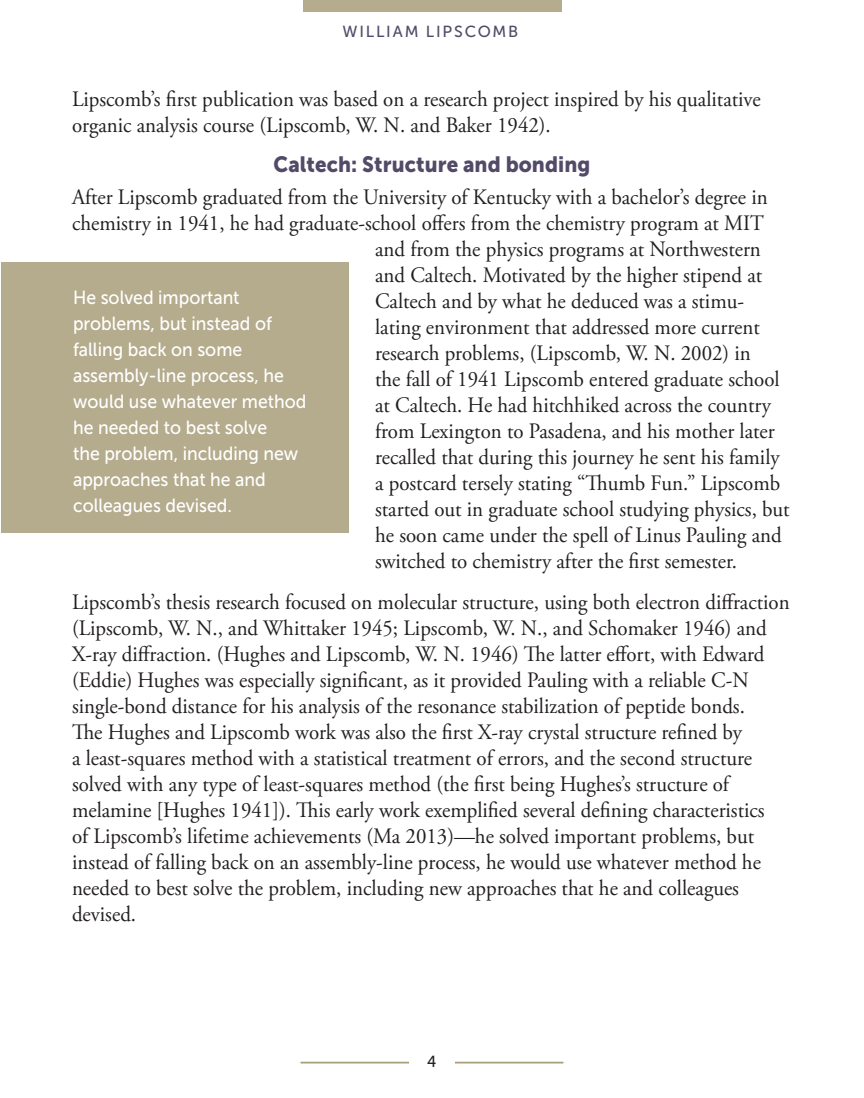
<style>
.page{position:relative;width:864px;height:1098px;background:#fff}
.page>*{position:absolute;margin:0;border:0;box-sizing:border-box;transform-origin:0 0}
.Text_Pgs-Body_Copy{font:22px/26px "Adobe Garamond Pro";color:#231f20;scale:.95 1}
.Text_Pgs-Subhead_Lev{font:22px "Museo Sans 900";letter-spacing:.005em;color:#534a68;scale:.93 1}
.Text_Pgs-Left_Side_F{font:19px/26px "Museo Sans 500";color:#fff;scale:.93 1}
.t1{font:16px "Museo Sans 500";letter-spacing:.11em;color:#534a68}
.t2{font:16px "Museo Sans 500";color:#231f20;scale:.95 1}
</style>
<div class="page">
<hr style="left:301px;top:1062px;width:262px;height:1px;background:#9e936a">
<hr style="left:301px;top:1063px;width:262px;height:1px;background:#9e936a">
<div style="left:409px;top:1055px;width:45px;height:27px;background:#fff"></div>
<div style="left:303px;top:0;width:258px;height:12px;background:#b5ac8e"></div>
<div style="left:1px;top:263px;width:347px;height:270px;background:#b5ac8e"></div>
<p class="t1" style="left:343px;top:23px;width:177px">WILLIAM LIPSCOMB</p>
<p class="Text_Pgs-Body_Copy" style="left:72px;top:87px;width:727px">Lipscomb’s first publication was based on a research project inspired by his qualitative organic analysis course (Lipscomb, W. N. and Baker 1942).</p>
<p class="Text_Pgs-Subhead_Lev" style="left:274px;top:152px;width:342px">Caltech: Structure and bonding</p>
<p class="Text_Pgs-Body_Copy" style="left:72px;top:185px;width:734px">After Lipscomb graduated from the University of Kentucky with a bachelor’s degree in</p>
<p class="Text_Pgs-Body_Copy" style="left:72px;top:211px;width:730px">chemistry in 1941, he had graduate-school offers from the chemistry program at MIT</p>
<p class="Text_Pgs-Body_Copy" style="left:375px;top:237px;width:408px">and from the physics programs at Northwestern</p>
<p class="Text_Pgs-Body_Copy" style="left:375px;top:263px;width:409px">and Caltech. Motivated by the higher stipend at</p>
<p class="Text_Pgs-Body_Copy" style="left:375px;top:289px;width:390px">Caltech and by what he deduced was a stimu-</p>
<p class="Text_Pgs-Body_Copy" style="left:375px;top:315px;width:406px">lating environment that addressed more current</p>
<p class="Text_Pgs-Body_Copy" style="left:375px;top:341px;width:397px">research problems, (Lipscomb, W. N. 2002) in</p>
<p class="Text_Pgs-Body_Copy" style="left:375px;top:367px;width:427px">the fall of 1941 Lipscomb entered graduate school</p>
<p class="Text_Pgs-Body_Copy" style="left:375px;top:393px;width:418px">at Caltech. He had hitchhiked across the country</p>
<p class="Text_Pgs-Body_Copy" style="left:375px;top:419px;width:422px">from Lexington to Pasadena, and his mother later</p>
<p class="Text_Pgs-Body_Copy" style="left:375px;top:445px;width:427px">recalled that during this journey he sent his family</p>
<p class="Text_Pgs-Body_Copy" style="left:375px;top:471px;width:428px">a postcard tersely stating “Thumb Fun.” Lipscomb</p>
<p class="Text_Pgs-Body_Copy" style="left:375px;top:497px;width:438px">started out in graduate school studying physics, but</p>
<p class="Text_Pgs-Body_Copy" style="left:375px;top:523px;width:430px">he soon came under the spell of Linus Pauling and</p>
<p class="Text_Pgs-Body_Copy" style="left:375px;top:549px;width:382px">switched to chemistry after the first semester.</p>
<p class="Text_Pgs-Body_Copy" style="left:72px;top:589px;width:757px">Lipscomb’s thesis research focused on molecular structure, using both electron diffraction (Lipscomb, W. N., and Whittaker 1945; Lipscomb, W. N., and Schomaker 1946) and X-ray diffraction. (Hughes and Lipscomb, W. N. 1946) The latter effort, with Edward (Eddie) Hughes was especially significant, as it provided Pauling with a reliable C-N single-bond distance for his analysis of the resonance stabilization of peptide bonds.<br>The Hughes and Lipscomb work was also the first X-ray crystal structure refined by<br>a least-squares method with a statistical treatment of errors, and the second structure solved with any type of least-squares method (the first being Hughes’s structure of melamine [Hughes 1941]). This early work exemplified several defining characteristics<br>of Lipscomb’s lifetime achievements (Ma 2013)—he solved important problems, but instead of falling back on an assembly-line process, he would use whatever method he needed to best solve the problem, including new approaches that he and colleagues devised.</p>
<p class="Text_Pgs-Left_Side_F" style="left:73px;top:284px;width:253px">He solved important problems, but instead of falling back on some assembly-line process, he would use whatever method he needed to best solve<br>the problem, including new approaches that he and colleagues devised.</p>
<p class="t2" style="left:427px;top:1052px;width:11px">4</p>
</div>
